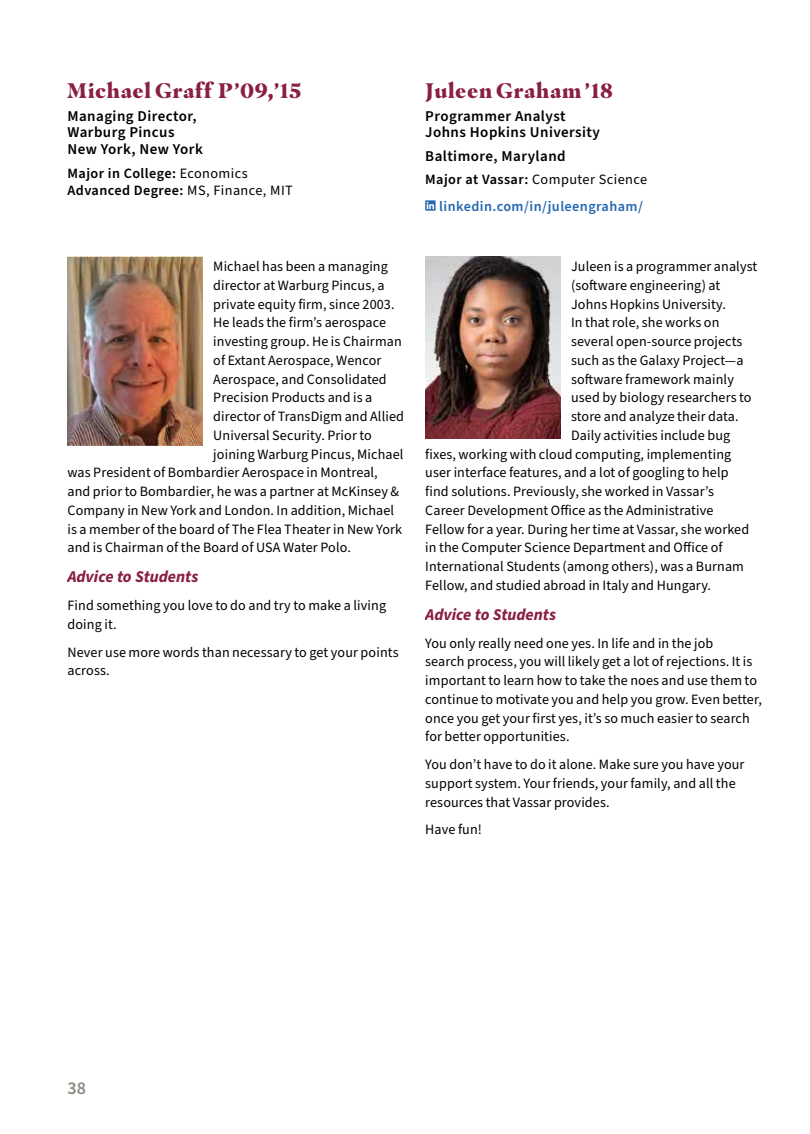
<style>
.page{position:relative;width:810px;height:1134px;background:#fff}
.page>*{position:absolute;margin:0;border:0;box-sizing:border-box;transform-origin:0 0}
.t1{font:900 21px "Masqualero";letter-spacing:.03em;color:#891f41}
.t2{font:600 18px "Source Sans Pro";color:#8e8880}
.t3{font:italic 700 16.5px "Source Sans Pro";color:#891f41}
.t4{font:600 15px/16.5px "Source Sans Pro";letter-spacing:.03em;color:#000}
.t5{font:14.25px/18.8px "Source Sans Pro";letter-spacing:.01em;color:#000}
.t6{font:600 14.25px/26.2px "Source Sans Pro";letter-spacing:.03em;color:#2868b2;text-align:right}
.t7{font:600 14.25px/17.1px "Source Sans Pro";letter-spacing:.03em;color:#000}
.s1{font-weight:400}
.s2{color:#000}
.s3{font-weight:400;color:#000}
</style>
<div class="page">
<img style="left:68px;top:256px;width:134px;height:190px">
<svg style="left:425px;top:200px;width:11px;height:11px"></svg>
<img style="left:425px;top:256px;width:135px;height:183px">
<h1 class="t1" style="left:68px;top:77px;width:236px">Michael Graff P’09,’15</h1>
<p class="t4" style="left:68px;top:108px;width:137px">Managing Director,<br>Warburg Pincus<br>New York, New York</p>
<p class="t7" style="left:68px;top:165px;width:227px">Major in College: <span class="s1">Economics<br></span>Advanced Degree: <span class="s1">MS, Finance, MIT</span></p>
<p class="t5" style="left:213px;top:257px;width:176px">Michael has been a managing</p>
<p class="t5" style="left:213px;top:276px;width:173px">director at Warburg Pincus, a</p>
<p class="t5" style="left:213px;top:295px;width:183px">private equity firm, since 2003.</p>
<p class="t5" style="left:213px;top:314px;width:174px">He leads the firm’s aerospace</p>
<p class="t5" style="left:213px;top:332px;width:190px">investing group. He is Chairman</p>
<p class="t5" style="left:213px;top:351px;width:170px">of Extant Aerospace, Wencor</p>
<p class="t5" style="left:213px;top:370px;width:175px">Aerospace, and Consolidated</p>
<p class="t5" style="left:213px;top:389px;width:161px">Precision Products and is a</p>
<p class="t5" style="left:213px;top:407px;width:192px">director of TransDigm and Allied</p>
<p class="t5" style="left:213px;top:426px;width:160px">Universal Security. Prior to</p>
<p class="t5" style="left:213px;top:445px;width:192px">joining Warburg Pincus, Michael</p>
<p class="t5" style="left:67px;top:464px;width:312px">was President of Bombardier Aerospace in Montreal,</p>
<p class="t5" style="left:67px;top:482px;width:333px">and prior to Bombardier, he was a partner at McKinsey &amp;</p>
<p class="t5" style="left:67px;top:501px;width:328px">Company in New York and London. In addition, Michael</p>
<p class="t5" style="left:67px;top:520px;width:336px">is a member of the board of The Flea Theater in New York</p>
<p class="t5" style="left:67px;top:539px;width:285px">and is Chairman of the Board of USA Water Polo.</p>
<p class="t3" style="left:68px;top:566px;width:132px">Advice to Students</p>
<p class="t5" style="left:68px;top:596px;width:320px">Find something you love to do and try to make a living doing it.</p>
<p class="t5" style="left:68px;top:643px;width:333px">Never use more words than necessary to get your points across.</p>
<h1 class="t1" style="left:425px;top:77px;width:189px">Juleen Graham ’18</h1>
<p class="t4" style="left:425px;top:108px;width:176px">Programmer Analyst<br>Johns Hopkins University</p>
<p class="t4" style="left:425px;top:148px;width:142px">Baltimore, Maryland</p>
<p class="t6" style="left:425px;top:167px;width:223px"><span class="s2">Major at Vassar:</span> <span class="s3">Computer Science </span>linkedin.com/in/juleengraham/</p>
<p class="t5" style="left:571px;top:257px;width:188px">Juleen is a programmer analyst</p>
<p class="t5" style="left:571px;top:276px;width:151px">(software engineering) at</p>
<p class="t5" style="left:571px;top:295px;width:156px">Johns Hopkins University.</p>
<p class="t5" style="left:571px;top:314px;width:150px">In that role, she works on</p>
<p class="t5" style="left:571px;top:332px;width:173px">several open-source projects</p>
<p class="t5" style="left:571px;top:351px;width:174px">such as the Galaxy Project—a</p>
<p class="t5" style="left:571px;top:370px;width:164px">software framework mainly</p>
<p class="t5" style="left:571px;top:389px;width:182px">used by biology researchers to</p>
<p class="t5" style="left:571px;top:407px;width:169px">store and analyze their data.</p>
<p class="t5" style="left:571px;top:426px;width:161px">Daily activities include bug</p>
<p class="t5" style="left:425px;top:445px;width:308px">fixes, working with cloud computing, implementing</p>
<p class="t5" style="left:425px;top:464px;width:305px">user interface features, and a lot of googling to help</p>
<p class="t5" style="left:425px;top:482px;width:290px">find solutions. Previously, she worked in Vassar’s</p>
<p class="t5" style="left:425px;top:501px;width:290px">Career Development Office as the Administrative</p>
<p class="t5" style="left:425px;top:520px;width:326px">Fellow for a year. During her time at Vassar, she worked</p>
<p class="t5" style="left:425px;top:539px;width:299px">in the Computer Science Department and Office of</p>
<p class="t5" style="left:425px;top:557px;width:320px">International Students (among others), was a Burnam</p>
<p class="t5" style="left:425px;top:576px;width:287px">Fellow, and studied abroad in Italy and Hungary.</p>
<p class="t3" style="left:425px;top:603px;width:132px">Advice to Students</p>
<p class="t5" style="left:425px;top:634px;width:338px">You only really need one yes. In life and in the job<br>search process, you will likely get a lot of rejections. It is important to learn how to take the noes and use them to continue to motivate you and help you grow. Even better, once you get your first yes, it’s so much easier to search for better opportunities.</p>
<p class="t5" style="left:425px;top:755px;width:321px">You don’t have to do it alone. Make sure you have your support system. Your friends, your family, and all the resources that Vassar provides.</p>
<p class="t5" style="left:425px;top:821px;width:58px">Have fun!</p>
<p class="t2" style="left:68px;top:1076px;width:20px">38</p>
</div>
